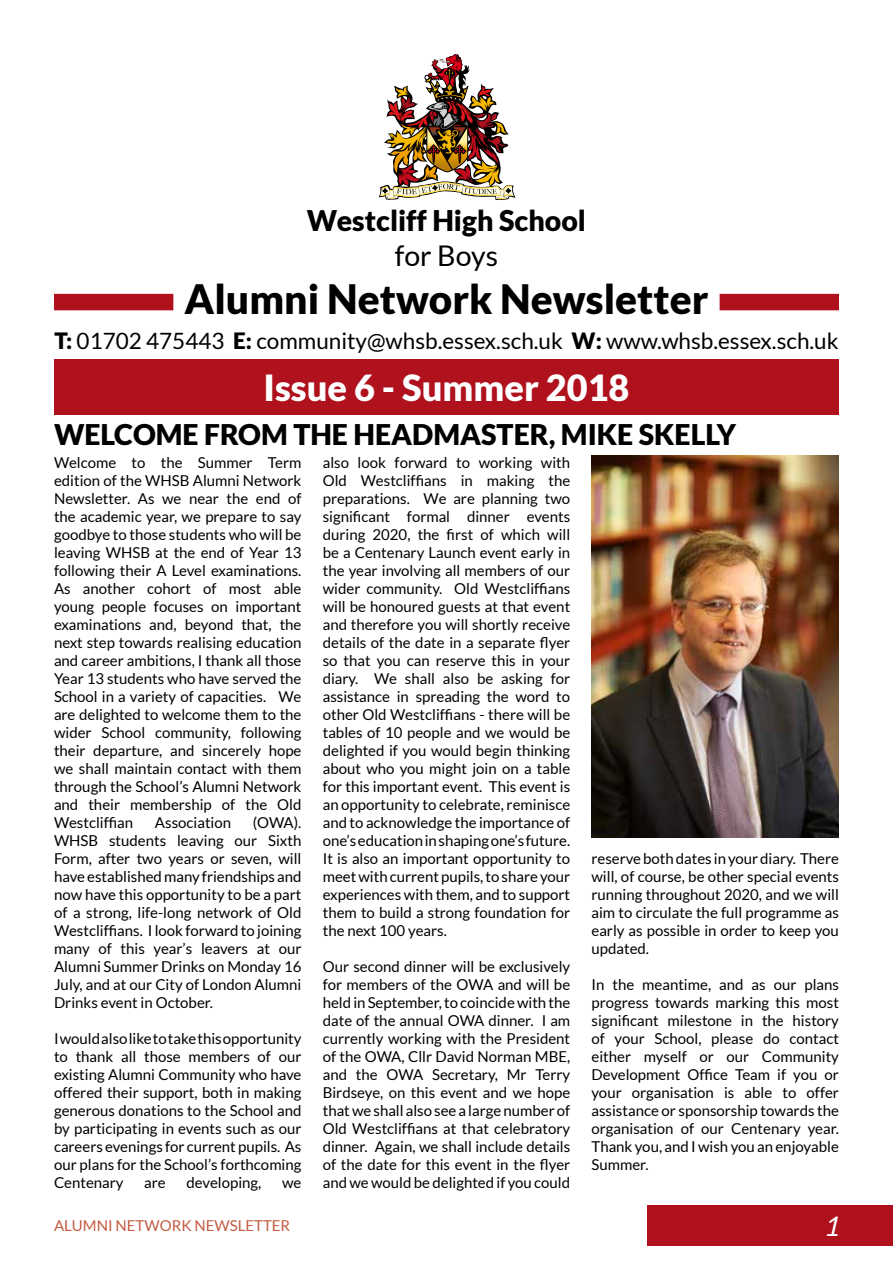
<style>
.page{position:relative;width:893px;height:1263px;background:#fff}
.page>*{position:absolute;margin:0;border:0;box-sizing:border-box;transform-origin:0 0}
.t1{font:900 40.5px "Lato";color:#000}
.t2{font:900 36px "Lato";color:#fff}
.t3{font:900 28.5px "Lato";color:#000}
.t4{font:28.5px "Lato";color:#000}
.t5{font:italic 27px "Lato";color:#fff}
.t6{font:22.5px "Lato";color:#000}
.t7{font:15px/18px "Lato";color:#000;text-align:justify}
.t8{font:15px "Lato";color:#c35b42}
.s1{font-weight:900}
</style>
<div class="page">
<div style="left:647px;top:1205px;width:246px;height:40px;background:#af111d"></div>
<svg style="left:379px;top:54px;width:136px;height:146px"></svg>
<div style="left:720px;top:294px;width:119px;height:16px;background:#af111d"></div>
<div style="left:54px;top:294px;width:119px;height:16px;background:#af111d"></div>
<div style="left:54px;top:359px;width:785px;height:56px;background:#af111d"></div>
<img style="left:591px;top:455px;width:248px;height:383px">
<h3 class="t3" style="left:307px;top:204px;width:281px">Westcliff High School</h3>
<h3 class="t4" style="left:395px;top:239px;width:105px">for Boys</h3>
<h1 class="t1" style="left:185px;top:276px;width:525px">Alumni Network Newsletter</h1>
<h3 class="t6" style="left:54px;top:328px;width:786px"><span class="s1">T:</span> 01702 475443 <span class="s1">E:</span> community@whsb.essex.sch.uk <span class="s1">W:</span> www.whsb.essex.sch.uk</h3>
<h2 class="t2" style="left:263px;top:367px;width:368px">Issue 6 - Summer 2018</h2>
<h3 class="t3" style="left:54px;top:418px;width:684px">WELCOME FROM THE HEADMASTER, MIKE SKELLY</h3>
<p class="t7" style="left:54px;top:453px;width:249px">Welcome to the Summer Term edition of the WHSB Alumni Network Newsletter. As we near the end of the academic year, we prepare to say goodbye to those students who will be leaving WHSB at the end of Year 13 following their A Level examinations.<br>As another cohort of most able young people focuses on important examinations and, beyond that, the next step towards realising education and career ambitions, I thank all those Year 13 students who have served the School in a variety of capacities. We are delighted to welcome them to the wider School community, following their departure, and sincerely hope we shall maintain contact with them through the School’s Alumni Network and their membership of the Old Westcliffian</p>
<p class="t7" style="left:323px;top:453px;width:249px">also look forward to working with Old Westcliffians in making the preparations. We are planning two significant formal dinner events during 2020, the first of which will be a Centenary Launch event early in the year involving all members of our wider community. Old Westcliffians will be honoured guests at that event and therefore you will shortly receive details of the date in a separate flyer so that you can reserve this in your diary. We shall also be asking for assistance in spreading the word to other Old Westcliffians - there will be tables of 10 people and we would be delighted if you would begin thinking about who you might join on a table for this important event. This event is an opportunity to celebrate, reminisce and to acknowledge the importance of one’s education in shaping one’s future.<br>It is also an important opportunity to meet with current pupils, to share your experiences with them, and to support them to build a strong foundation for the next 100 years.</p>
<p class="t7" style="left:323px;top:957px;width:249px">Our second dinner will be exclusively for members of the OWA and will be held in September, to coincide with the date of the annual OWA dinner. I am currently working with the President of the OWA, Cllr David Norman MBE, and the OWA Secretary, Mr Terry Birdseye, on this event and we hope that we shall also see a large number of Old Westcliffians at that celebratory dinner. Again, we shall include details of the date for this event in the flyer and we would be delighted if you could</p>
<p class="t7" style="left:54px;top:813px;width:249px;text-indent:199px">(OWA).<br>WHSB students leaving our Sixth Form, after two years or seven, will have established many friendships and now have this opportunity to be a part of a strong, life-long network of Old Westcliffians. I look forward to joining many of this year’s leavers at our Alumni Summer Drinks on Monday 16<br>July, and at our City of London Alumni Drinks event in October.</p>
<p class="t7" style="left:54px;top:1029px;width:249px">I would also like to take this opportunity to thank all those members of our existing Alumni Community who have offered their support, both in making generous donations to the School and by participating in events such as our careers evenings for current pupils. As our plans for the School’s forthcoming Centenary</p>
<p class="t7" style="left:155px;top:813px;width:78px">Association</p>
<p class="t7" style="left:591px;top:849px;width:249px">reserve both dates in your diary. There will, of course, be other special events running throughout 2020, and we will aim to circulate the full programme as early as possible in order to keep you updated.</p>
<p class="t7" style="left:591px;top:975px;width:249px">In the meantime, and as our plans progress towards marking this most significant milestone in the history of your School, please do contact either myself or our Community Development Office Team if you or your organisation is able to offer assistance or sponsorship towards the organisation of our Centenary year.<br>Thank you, and I wish you an enjoyable Summer.</p>
<p class="t7" style="left:144px;top:1173px;width:23px">are</p>
<p class="t7" style="left:187px;top:1173px;width:76px">developing,</p>
<p class="t7" style="left:282px;top:1173px;width:21px">we</p>
<p class="t8" style="left:54px;top:1217px;width:238px">ALUMNI NETWORK NEWSLETTER</p>
<h3 class="t5" style="left:823px;top:1211px;width:24px">1</h3>
</div>
